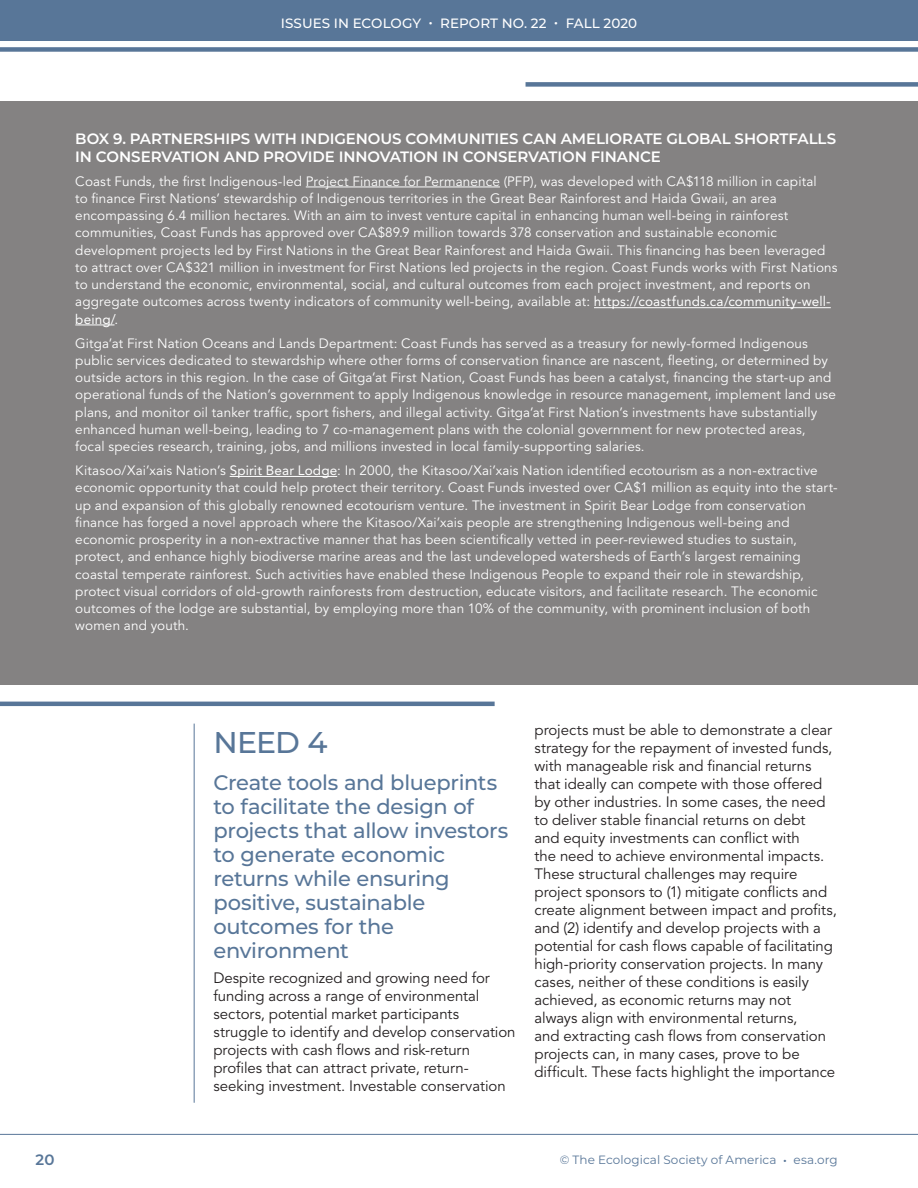
<style>
.page{position:relative;width:918px;height:1188px;background:#fff}
.page>*{position:absolute;margin:0;border:0;box-sizing:border-box;transform-origin:0 0}
.t1{font:500 30px "Montserrat";color:#587698}
.t2{font:500 21px/24px "Montserrat";letter-spacing:-.015em;color:#587698}
.No_Spacing{font:15px/18px "Avenir LT Std";letter-spacing:-.005em;color:#231f20}
.t3{font:600 15px/18px "Montserrat";letter-spacing:-.005em;color:#fff}
.t4{font:600 15px "Montserrat";color:#587698}
.t5{font:13.5px/17.2px "Avenir LT Std";letter-spacing:.01em;color:#fff}
.t6{font:500 13.5px "Montserrat";letter-spacing:.005em;color:#fff}
.t7{font:12px "Montserrat";letter-spacing:.005em;color:#587698}
.s1{font-style:inherit}
.s2{font-size:15px}
</style>
<div class="page">
<div style="left:0;top:0;width:918px;height:41px;background:#587698"></div>
<div style="left:0;top:47px;width:918px;height:5px;background:#587698"></div>
<hr style="left:0;top:1134px;width:918px;height:1px;background:#587698">
<hr style="left:194px;top:724px;width:1px;height:379px;background:#587698">
<div style="left:0;top:102px;width:918px;height:583px;background:#848282"></div>
<hr style="left:306px;top:187px;width:194px;height:1px;background:#fff">
<hr style="left:594px;top:307px;width:237px;height:1px;background:#fff">
<hr style="left:75px;top:325px;width:40px;height:1px;background:#fff">
<hr style="left:230px;top:476px;width:107px;height:1px;background:#fff">
<div style="left:526px;top:82px;width:392px;height:5px;background:#587698"></div>
<hr style="left:0;top:702px;width:495px;height:4px;background:#587698">
<p class="t6" style="left:281px;top:14px;width:358px">ISSUES IN ECOLOGY • REPORT NO. 22 • FALL 2020</p>
<p class="t3" style="left:75px;top:129px;width:762px">BOX 9. PARTNERSHIPS WITH INDIGENOUS COMMUNITIES CAN AMELIORATE GLOBAL SHORTFALLS<br>IN CONSERVATION AND PROVIDE INNOVATION IN CONSERVATION FINANCE</p>
<p class="t5" style="left:75px;top:173px;width:764px">Coast Funds, the first Indigenous-led Project Finance for Permanence (PFP), was developed with CA$118 million in capital<br>to finance First Nations’ stewardship of Indigenous territories in the Great Bear Rainforest and Haida Gwaii, an area encompassing 6.4 million hectares. With an aim to invest venture capital in enhancing human well-being in rainforest communities, Coast Funds has approved over CA$89.9 million towards 378 conservation and sustainable economic development projects led by First Nations in the Great Bear Rainforest and Haida Gwaii. This financing has been leveraged to attract over CA$321 million in investment for First Nations led projects in the region. Coast Funds works with First Nations to understand the economic, environmental, social, and cultural outcomes from each project investment, and reports on aggregate outcomes across twenty indicators of community well-being, available at: <span class="s1">https://coastfunds.ca/community-well&shy;being/</span>.</p>
<p class="t5" style="left:75px;top:335px;width:762px">Gitga’at First Nation Oceans and Lands Department: Coast Funds has served as a treasury for newly-formed Indigenous public services dedicated to stewardship where other forms of conservation finance are nascent, fleeting, or determined by outside actors in this region. In the case of Gitga’at First Nation, Coast Funds has been a catalyst, financing the start-up and operational funds of the Nation’s government to apply Indigenous knowledge in resource management, implement land use plans, and monitor oil tanker traffic, sport fishers, and illegal activity. Gitga’at First Nation’s investments have substantially enhanced human well-being, leading to 7 co-management plans with the colonial government for new protected areas, focal species research, training, jobs, and millions invested in local family-supporting salaries.</p>
<p class="t5" style="left:75px;top:462px;width:764px">Kitasoo/Xai’xais Nation’s <span class="s1">Spirit Bear Lodge</span>: In 2000, the Kitasoo/Xai’xais Nation identified ecotourism as a non-extractive economic opportunity that could help protect their territory. Coast Funds invested over CA$1 million as equity into the start&shy;up and expansion of this globally renowned ecotourism venture. The investment in Spirit Bear Lodge from conservation finance has forged a novel approach where the Kitasoo/Xai’xais people are strengthening Indigenous well-being and economic prosperity in a non-extractive manner that has been scientifically vetted in peer-reviewed studies to sustain, protect, and enhance highly biodiverse marine areas and the last undeveloped watersheds of Earth’s largest remaining coastal temperate rainforest. Such activities have enabled these Indigenous People to expand their role in stewardship, protect visual corridors of old-growth rainforests from destruction, educate visitors, and facilitate research. The economic outcomes of the lodge are substantial, by employing more than 10% of the community, with prominent inclusion of both women and youth.</p>
<p class="t1" style="left:213px;top:721px;width:116px">NEED 4</p>
<p class="t2" style="left:213px;top:770px;width:296px">Create tools and blueprints to facilitate the design of projects that allow investors to generate economic returns while ensuring positive, sustainable outcomes for the environment</p>
<p class="No_Spacing" style="left:213px;top:969px;width:304px">Despite recognized and growing need for funding across a range of environmental sectors, potential market participants struggle to identify and develop conservation projects with cash flows and risk-return profiles that can attract private, return&shy;seeking investment. Investable conservation</p>
<p class="No_Spacing" style="left:535px;top:721px;width:304px">projects must be able to demonstrate a clear strategy for the repayment of invested funds, with manageable risk and financial returns that ideally can compete with those offered by other industries. In some cases, the need to deliver stable financial returns on debt<br>and equity investments can conflict with<br>the need to achieve environmental impacts.<br>These structural challenges may require project sponsors to (1) mitigate conflicts and create alignment between impact and profits, and (2) identify and develop projects with a potential for cash flows capable of facilitating high-priority conservation projects. In many cases, neither of these conditions is easily achieved, as economic returns may not always align with environmental returns,<br>and extracting cash flows from conservation projects can, in many cases, prove to be difficult. These facts highlight the importance</p>
<p class="t4" style="left:36px;top:1149px;width:20px">20</p>
<p class="t7" style="left:560px;top:1151px;width:279px">© The Ecological Society of America <span class="s2">•</span> esa.org</p>
</div>
